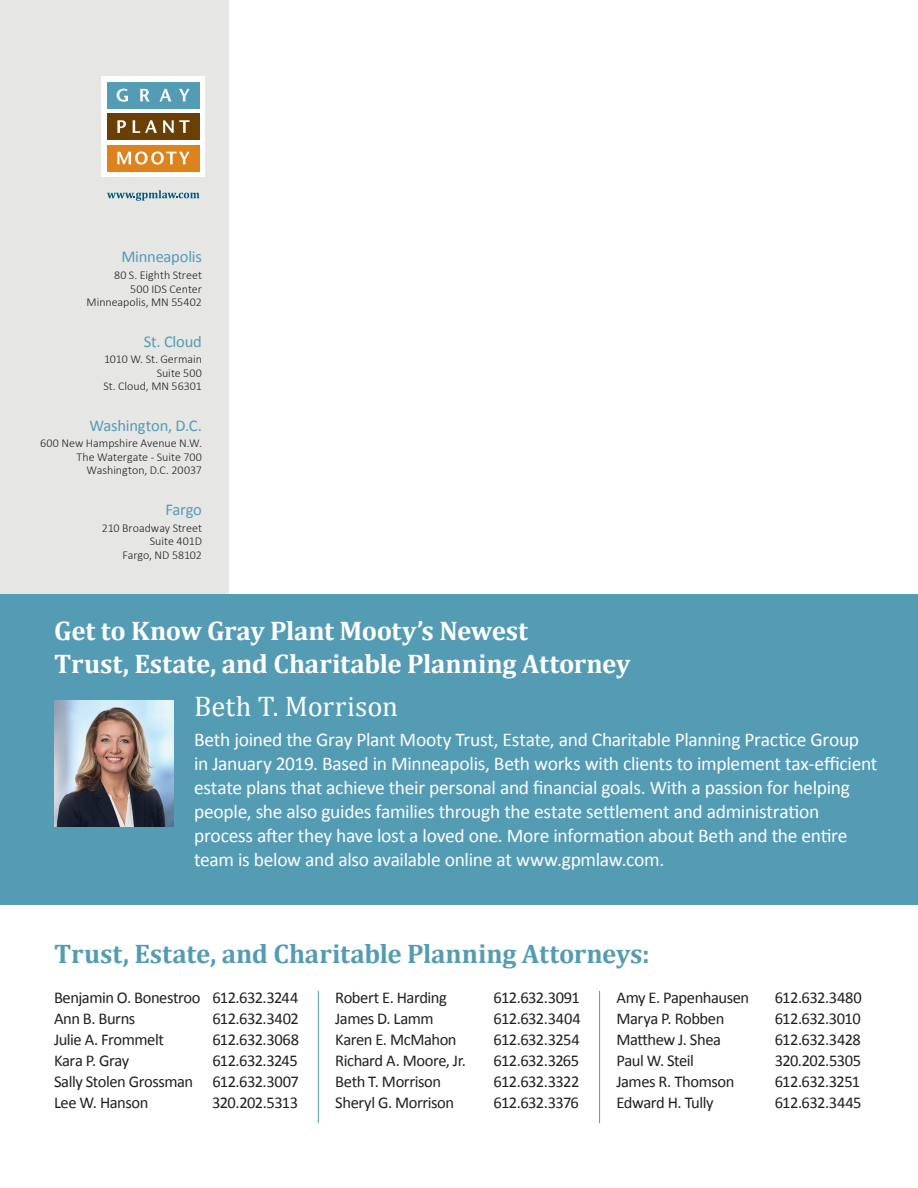
<style>
.page{position:relative;width:918px;height:1188px;background:#fff}
.page>*{position:absolute;margin:0;border:0;box-sizing:border-box;transform-origin:0 0}
.t1{font:28.5px "Cambria";color:#fff}
.Small_Headline{font:700 27px/32.4px "Cambria";letter-spacing:-.005em;color:#fff}
.Small_Headline-2{font:700 27px "Cambria";letter-spacing:-.005em;color:#549bb4}
.Body{font:19.5px/24px "Calibri";letter-spacing:-.015em;color:#fff}
.t2{font:16.5px "Calibri";letter-spacing:-.025em;color:#231f20}
.t3{font:16.5px "Calibri";letter-spacing:-.045em;color:#231f20}
.t4{font:16.5px "Calibri";letter-spacing:-.015em;color:#549bb4}
.t5{font:300 12px "Calibri";color:#231f20}
</style>
<div class="page">
<div style="left:0;top:0;width:229px;height:594px;background:#e6e6e5"></div>
<div style="left:102px;top:76px;width:103px;height:101px;background:#fff"></div>
<div style="left:107px;top:82px;width:92px;height:27px;background:#549bb4"></div>
<svg style="left:140px;top:89px;width:10px;height:12px"></svg>
<svg style="left:160px;top:89px;width:11px;height:12px"></svg>
<svg style="left:179px;top:89px;width:11px;height:12px"></svg>
<svg style="left:117px;top:89px;width:11px;height:13px"></svg>
<div style="left:107px;top:113px;width:92px;height:27px;background:#6a3f06"></div>
<svg style="left:133px;top:120px;width:24px;height:13px"></svg>
<svg style="left:163px;top:120px;width:27px;height:13px"></svg>
<svg style="left:117px;top:120px;width:9px;height:13px"></svg>
<div style="left:107px;top:145px;width:92px;height:26px;background:#dd831e"></div>
<svg style="left:117px;top:152px;width:73px;height:13px"></svg>
<svg style="left:107px;top:190px;width:92px;height:11px"></svg>
<div style="left:0;top:594px;width:918px;height:310px;background:#549bb4"></div>
<img style="left:54px;top:701px;width:120px;height:125px">
<hr style="left:318px;top:991px;width:1px;height:132px;background:#549bb4">
<hr style="left:599px;top:991px;width:1px;height:132px;background:#549bb4">
<p class="t4" style="left:121px;top:247px;width:82px">Minneapolis</p>
<p class="t5" style="left:114px;top:268px;width:89px">80 S. Eighth Street</p>
<p class="t5" style="left:130px;top:281px;width:73px">500 IDS Center</p>
<p class="t5" style="left:87px;top:295px;width:117px">Minneapolis, MN 55402</p>
<p class="t4" style="left:144px;top:331px;width:60px">St. Cloud</p>
<p class="t5" style="left:104px;top:352px;width:99px">1010 W. St. Germain</p>
<p class="t5" style="left:157px;top:365px;width:47px">Suite 500</p>
<p class="t5" style="left:103px;top:379px;width:100px">St. Cloud, MN 56301</p>
<p class="t4" style="left:89px;top:415px;width:114px">Washington, D.C.</p>
<p class="t5" style="left:40px;top:436px;width:163px">600 New Hampshire Avenue N.W.</p>
<p class="t5" style="left:77px;top:450px;width:127px">The Watergate - Suite 700</p>
<p class="t5" style="left:87px;top:463px;width:117px">Washington, D.C. 20037</p>
<p class="t4" style="left:165px;top:499px;width:38px">Fargo</p>
<p class="t5" style="left:102px;top:520px;width:102px">210 Broadway Street</p>
<p class="t5" style="left:150px;top:534px;width:54px">Suite 401D</p>
<p class="t5" style="left:123px;top:547px;width:81px">Fargo, ND 58102</p>
<p class="Small_Headline" style="left:54px;top:614px;width:578px">Get to Know Gray Plant Mooty’s Newest<br>Trust, Estate, and Charitable Planning Attorney</p>
<p class="t1" style="left:194px;top:689px;width:205px">Beth T. Morrison</p>
<p class="Body" style="left:194px;top:727px;width:685px">Beth joined the Gray Plant Mooty Trust, Estate, and Charitable Planning Practice Group in January 2019. Based in Minneapolis, Beth works with clients to implement tax-efficient estate plans that achieve their personal and financial goals. With a passion for helping people, she also guides families through the estate settlement and administration process after they have lost a loved one. More information about Beth and the entire team is below and also available online at www.gpmlaw.com.</p>
<p class="Small_Headline-2" style="left:54px;top:935px;width:597px">Trust, Estate, and Charitable Planning Attorneys:</p>
<p class="t2" style="left:54px;top:987px;width:246px">Benjamin O. Bonestroo 612.632.3244</p>
<p class="t2" style="left:54px;top:1008px;width:83px">Ann B. Burns</p>
<p class="t2" style="left:212px;top:1008px;width:88px">612.632.3402</p>
<p class="t2" style="left:54px;top:1029px;width:112px">Julie A. Frommelt</p>
<p class="t2" style="left:212px;top:1029px;width:88px">612.632.3068</p>
<p class="t2" style="left:54px;top:1050px;width:77px">Kara P. Gray</p>
<p class="t3" style="left:212px;top:1050px;width:87px">612.632.3245</p>
<p class="t2" style="left:54px;top:1071px;width:246px">Sally Stolen Grossman 612.632.3007</p>
<p class="t2" style="left:54px;top:1092px;width:96px">Lee W. Hanson</p>
<p class="t2" style="left:212px;top:1092px;width:87px">320.202.5313</p>
<p class="t2" style="left:335px;top:987px;width:113px">Robert E. Harding</p>
<p class="t2" style="left:494px;top:987px;width:88px">612.632.3091</p>
<p class="t2" style="left:335px;top:1008px;width:100px">James D. Lamm</p>
<p class="t2" style="left:494px;top:1008px;width:89px">612.632.3404</p>
<p class="t2" style="left:335px;top:1029px;width:123px">Karen E. McMahon</p>
<p class="t2" style="left:494px;top:1029px;width:88px">612.632.3254</p>
<p class="t2" style="left:335px;top:1050px;width:132px">Richard A. Moore, Jr.</p>
<p class="t3" style="left:494px;top:1050px;width:87px">612.632.3265</p>
<p class="t2" style="left:335px;top:1071px;width:107px">Beth T. Morrison</p>
<p class="t2" style="left:494px;top:1071px;width:87px">612.632.3322</p>
<p class="t2" style="left:335px;top:1092px;width:120px">Sheryl G. Morrison</p>
<p class="t3" style="left:494px;top:1092px;width:87px">612.632.3376</p>
<p class="t2" style="left:616px;top:987px;width:134px">Amy E. Papenhausen</p>
<p class="t2" style="left:775px;top:987px;width:88px">612.632.3480</p>
<p class="t2" style="left:616px;top:1008px;width:109px">Marya P. Robben</p>
<p class="t2" style="left:775px;top:1008px;width:87px">612.632.3010</p>
<p class="t2" style="left:616px;top:1029px;width:106px">Matthew J. Shea</p>
<p class="t2" style="left:775px;top:1029px;width:88px">612.632.3428</p>
<p class="t2" style="left:616px;top:1050px;width:79px">Paul W. Steil</p>
<p class="t2" style="left:775px;top:1050px;width:88px">320.202.5305</p>
<p class="t2" style="left:616px;top:1071px;width:119px">James R. Thomson</p>
<p class="t3" style="left:775px;top:1071px;width:87px">612.632.3251</p>
<p class="t2" style="left:616px;top:1092px;width:99px">Edward H. Tully</p>
<p class="t2" style="left:775px;top:1092px;width:88px">612.632.3445</p>
</div>
